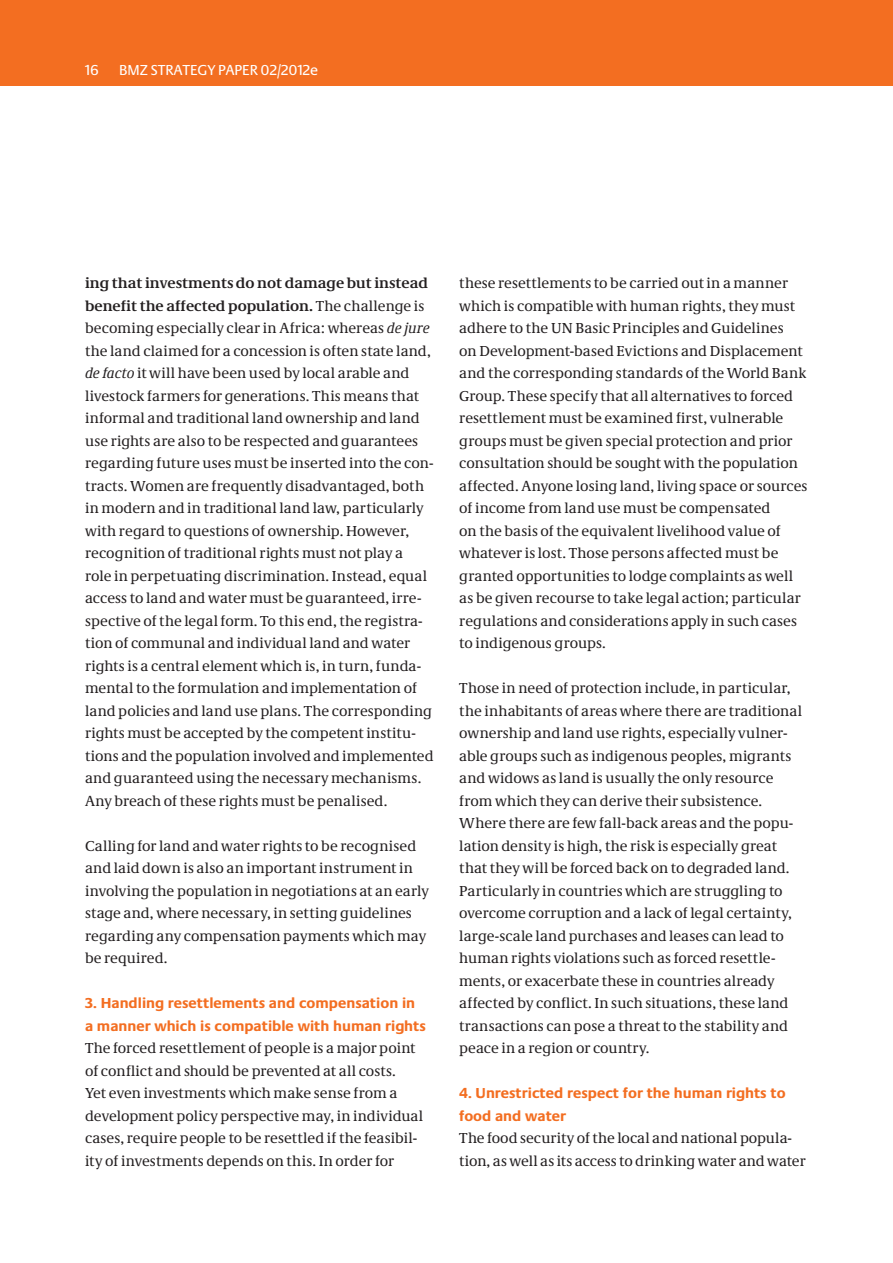
<style>
.page{position:relative;width:893px;height:1263px;background:#fff}
.page>*{position:absolute;margin:0;border:0;box-sizing:border-box;transform-origin:0 0}
.t1{font:15px/22.5px "Neue Demos";letter-spacing:.005em;color:#231f20}
.t2{font:700 15px/22.5px "Neue Praxis";color:#f36e21}
.t3{font:15px "Neue Praxis";color:#fff}
.s1{font-weight:700}
.s2{font-style:italic}
</style>
<div class="page">
<div style="left:0;top:0;width:893px;height:85px;background:#f36e21"></div>
<p class="t3" style="left:85px;top:61px;width:15px">16</p>
<p class="t3" style="left:119px;top:61px;width:201px">BMZ STRATEGY PAPER 02/2012E</p>
<p class="t1" style="left:85px;top:272px;width:350px"><span class="s1">ing that investments do not damage but instead benefit the affected population.</span> The challenge is becoming especially clear in Africa: whereas <span class="s2">de jure </span>the land claimed for a concession is often state land, <span class="s2">de facto</span> it will have been used by local arable and livestock farmers for generations. This means that informal and traditional land ownership and land use rights are also to be respected and guarantees regarding future uses must be inserted into the con&shy;tracts. Women are frequently disadvantaged, both in modern and in traditional land law, particularly with regard to questions of ownership. However, recognition of traditional rights must not play a<br>role in perpetuating discrimination. Instead, equal access to land and water must be guaranteed, irre&shy;spective of the legal form. To this end, the registra&shy;tion of communal and individual land and water rights is a central element which is, in turn, funda&shy;mental to the formulation and implementation of land policies and land use plans. The corresponding rights must be accepted by the competent institu&shy;tions and the population involved and implemented and guaranteed using the necessary mechanisms.<br>Any breach of these rights must be penalised.</p>
<p class="t1" style="left:85px;top:834px;width:345px">Calling for land and water rights to be recognised and laid down is also an important instrument in involving the population in negotiations at an early stage and, where necessary, in setting guidelines regarding any compensation payments which may be required.</p>
<h4 class="t2" style="left:85px;top:992px;width:342px">3. Handling resettlements and compensation in a manner which is compatible with human rights</h4>
<p class="t1" style="left:85px;top:1037px;width:340px">The forced resettlement of people is a major point of conflict and should be prevented at all costs.<br>Yet even investments which make sense from a development policy perspective may, in individual cases, require people to be resettled if the feasibil&shy;ity of investments depends on this. In order for</p>
<p class="t1" style="left:459px;top:272px;width:350px">these resettlements to be carried out in a manner which is compatible with human rights, they must adhere to the UN Basic Principles and Guidelines<br>on Development-based Evictions and Displacement and the corresponding standards of the World Bank Group. These specify that all alternatives to forced resettlement must be examined first, vulnerable groups must be given special protection and prior consultation should be sought with the population affected. Anyone losing land, living space or sources of income from land use must be compensated<br>on the basis of the equivalent livelihood value of whatever is lost. Those persons affected must be granted opportunities to lodge complaints as well as be given recourse to take legal action; particular regulations and considerations apply in such cases to indigenous groups.</p>
<p class="t1" style="left:459px;top:677px;width:344px">Those in need of protection include, in particular, the inhabitants of areas where there are traditional ownership and land use rights, especially vulner&shy;able groups such as indigenous peoples, migrants and widows as land is usually the only resource from which they can derive their subsistence.<br>Where there are few fall-back areas and the popu&shy;lation density is high, the risk is especially great that they will be forced back on to degraded land.<br>Particularly in countries which are struggling to overcome corruption and a lack of legal certainty, large-scale land purchases and leases can lead to human rights violations such as forced resettle&shy;ments, or exacerbate these in countries already affected by conflict. In such situations, these land transactions can pose a threat to the stability and peace in a region or country.</p>
<h4 class="t2" style="left:459px;top:1082px;width:328px">4. Unrestricted respect for the human rights to food and water</h4>
<p class="t1" style="left:459px;top:1127px;width:348px">The food security of the local and national popula&shy;tion, as well as its access to drinking water and water</p>
</div>
